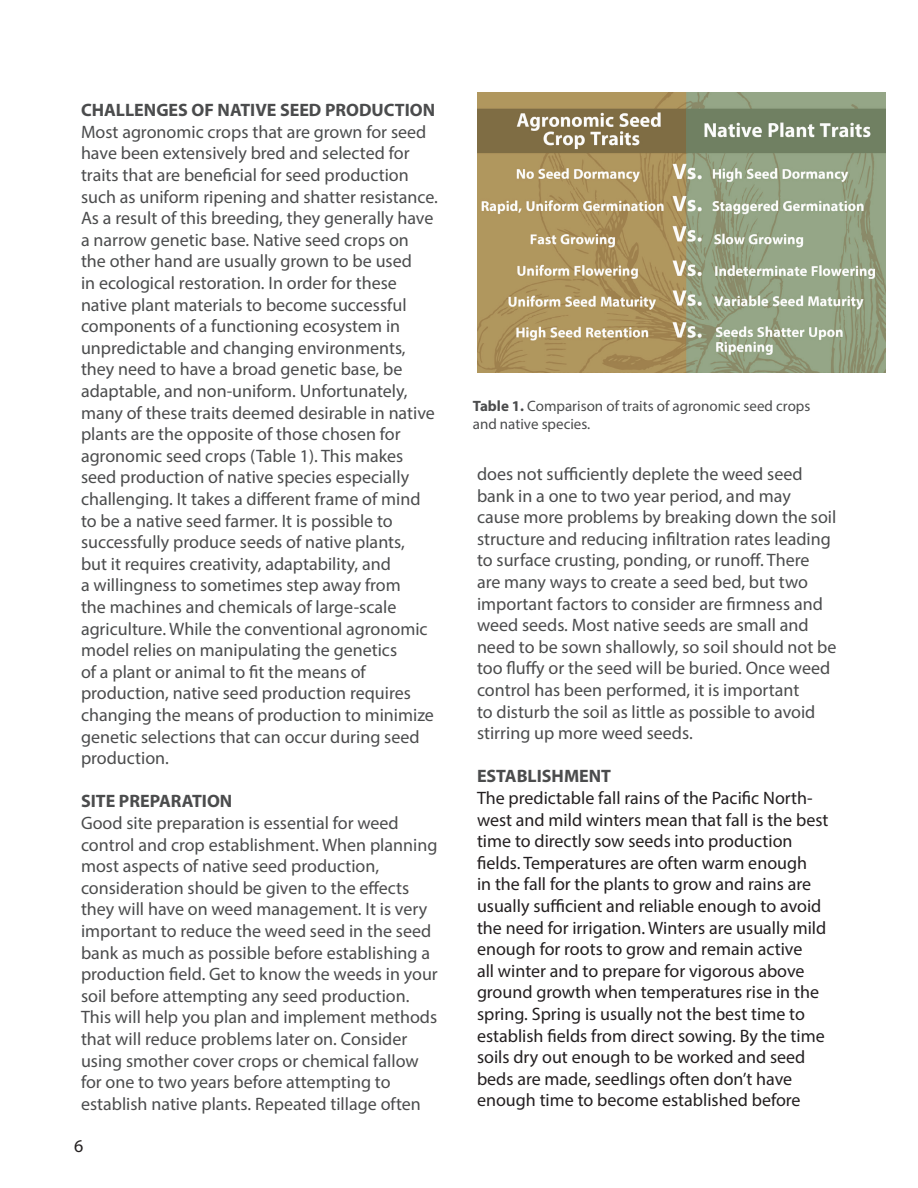
<style>
.page{position:relative;width:918px;height:1188px;background:#fff}
.page>*{position:absolute;margin:0;border:0;box-sizing:border-box;transform-origin:0 0}
.t1{font:18px/21.6px "Myriad Pro";color:#4b4c4d}
.t2{font:18px/21.6px "Myriad Pro";color:#231f20}
.t3{font:700 18px "Myriad Pro";color:#4b4c4d}
.t4{font:15px/18px "Myriad Pro";color:#4b4c4d}
.s1{font-weight:700}
</style>
<div class="page">
<img style="left:477px;top:92px;width:409px;height:281px">
<p class="t3" style="left:81px;top:98px;width:356px">CHALLENGES OF NATIVE SEED PRODUCTION</p>
<p class="t1" style="left:81px;top:121px;width:359px">Most agronomic crops that are grown for seed have been extensively bred and selected for traits that are beneficial for seed production such as uniform ripening and shatter resistance.<br>As a result of this breeding, they generally have a narrow genetic base. Native seed crops on the other hand are usually grown to be used<br>in ecological restoration. In order for these native plant materials to become successful components of a functioning ecosystem in unpredictable and changing environments, they need to have a broad genetic base, be adaptable, and non-uniform. Unfortunately, many of these traits deemed desirable in native plants are the opposite of those chosen for agronomic seed crops (Table 1). This makes seed production of native species especially challenging. It takes a different frame of mind to be a native seed farmer. It is possible to successfully produce seeds of native plants,<br>but it requires creativity, adaptability, and<br>a willingness to sometimes step away from<br>the machines and chemicals of large-scale agriculture. While the conventional agronomic model relies on manipulating the genetics<br>of a plant or animal to fit the means of production, native seed production requires changing the means of production to minimize genetic selections that can occur during seed production.</p>
<p class="t3" style="left:81px;top:789px;width:153px">SITE PREPARATION</p>
<p class="t1" style="left:81px;top:812px;width:358px">Good site preparation is essential for weed control and crop establishment. When planning most aspects of native seed production, consideration should be given to the effects they will have on weed management. It is very important to reduce the weed seed in the seed bank as much as possible before establishing a production field. Get to know the weeds in your soil before attempting any seed production.<br>This will help you plan and implement methods that will reduce problems later on. Consider using smother cover crops or chemical fallow for one to two years before attempting to establish native plants. Repeated tillage often</p>
<p class="t2" style="left:74px;top:1135px;width:11px">6</p>
<p class="t4" style="left:473px;top:397px;width:339px"><span class="s1">Table 1.</span> Comparison of traits of agronomic seed crops and native species.</p>
<p class="t1" style="left:477px;top:463px;width:361px">does not sufficiently deplete the weed seed bank in a one to two year period, and may cause more problems by breaking down the soil structure and reducing infiltration rates leading to surface crusting, ponding, or runoff. There are many ways to create a seed bed, but two important factors to consider are firmness and weed seeds. Most native seeds are small and need to be sown shallowly, so soil should not be too fluffy or the seed will be buried. Once weed control has been performed, it is important<br>to disturb the soil as little as possible to avoid stirring up more weed seeds.</p>
<p class="t3" style="left:477px;top:765px;width:136px">ESTABLISHMENT</p>
<p class="t2" style="left:477px;top:787px;width:353px">The predictable fall rains of the Pacific North&shy;west and mild winters mean that fall is the best time to directly sow seeds into production fields. Temperatures are often warm enough<br>in the fall for the plants to grow and rains are usually sufficient and reliable enough to avoid the need for irrigation. Winters are usually mild enough for roots to grow and remain active<br>all winter and to prepare for vigorous above ground growth when temperatures rise in the spring. Spring is usually not the best time to establish fields from direct sowing. By the time soils dry out enough to be worked and seed beds are made, seedlings often don’t have enough time to become established before</p>
</div>
